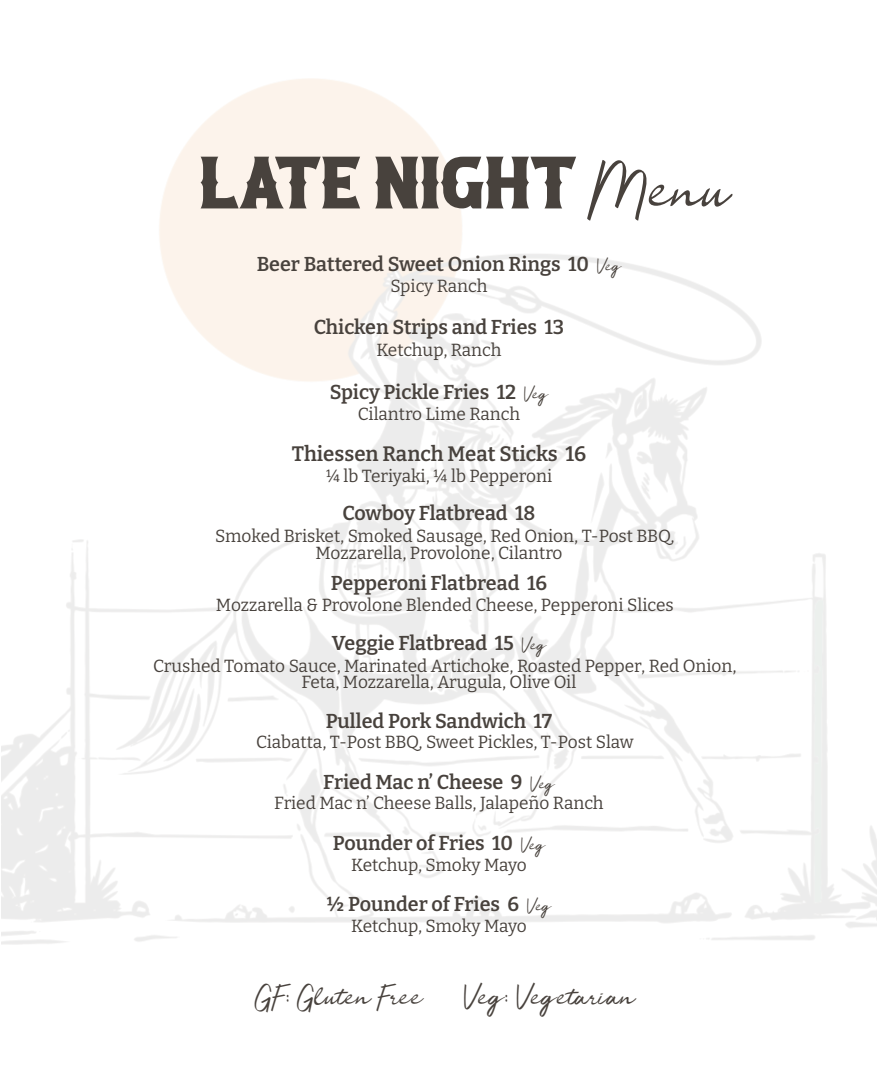
<style>
.page{position:relative;width:882px;height:1065px;background:#fff}
.page>*{position:absolute;margin:0;border:0;box-sizing:border-box;transform-origin:0 0}
.t1{font:73.85px "ROADSTORE";letter-spacing:-.01em;color:#48423d}
.t2{font:29.93px "Jelytta";color:#48423d}
.t3{font:600 20.82px "Bitter";color:#48423d}
.t4{font:600 20.12px "Bitter";color:#48423d}
.t5{font:17.5px/16.8px "Bitter";color:#48423d}
.s1{font-family:"Jelytta";font-size:67.02px}
.s2{font-family:"Jelytta";font-weight:400;font-size:18.38px}
</style>
<div class="page">
<h1 class="t1" style="left:199px;top:139px;width:532px">Late Night <span class="s1">Menu</span></h1>
<p class="t4" style="left:257px;top:252px;width:366px">Beer Battered Sweet Onion Rings 10 <span class="s2">Veg</span></p>
<p class="t5" style="left:390px;top:277px;width:98px">Spicy Ranch</p>
<p class="t4" style="left:313px;top:315px;width:252px">Chicken Strips and Fries 13</p>
<p class="t5" style="left:376px;top:341px;width:126px">Ketchup, Ranch</p>
<p class="t4" style="left:329px;top:380px;width:220px">Spicy Pickle Fries 12 <span class="s2">Veg</span></p>
<p class="t5" style="left:358px;top:406px;width:164px">Cilantro Lime Ranch</p>
<p class="t3" style="left:291px;top:441px;width:296px">Thiessen Ranch Meat Sticks 16</p>
<p class="t5" style="left:325px;top:467px;width:228px">¼ lb Teriyaki, ¼ lb Pepperoni</p>
<p class="t4" style="left:342px;top:501px;width:194px">Cowboy Flatbread 18</p>
<p class="t5" style="left:315px;top:528px;width:360px;text-indent:-100px">Smoked Brisket, Smoked Sausage, Red Onion, T-Post BBQ,<br>Mozzarella, Provolone, Cilantro</p>
<p class="t4" style="left:331px;top:571px;width:217px">Pepperoni Flatbread 16</p>
<p class="t5" style="left:216px;top:596px;width:459px">Mozzarella &amp; Provolone Blended Cheese, Pepperoni Slices</p>
<p class="t4" style="left:332px;top:631px;width:216px">Veggie Flatbread 15 <span class="s2">Veg</span></p>
<p class="t5" style="left:301px;top:657px;width:436px;text-indent:-148px">Crushed Tomato Sauce, Marinated Artichoke, Roasted Pepper, Red Onion,<br>Feta, Mozzarella, Arugula, Olive Oil</p>
<p class="t4" style="left:325px;top:708px;width:228px">Pulled Pork Sandwich 17</p>
<p class="t5" style="left:256px;top:733px;width:379px">Ciabatta, T-Post BBQ, Sweet Pickles, T-Post Slaw</p>
<p class="t4" style="left:323px;top:770px;width:233px">Fried Mac n’ Cheese 9 <span class="s2">Veg</span></p>
<p class="t5" style="left:274px;top:795px;width:331px">Fried Mac n’ Cheese Balls, Jalapeño Ranch</p>
<p class="t4" style="left:332px;top:831px;width:214px">Pounder of Fries 10 <span class="s2">Veg</span></p>
<p class="t5" style="left:351px;top:856px;width:177px">Ketchup, Smoky Mayo</p>
<p class="t4" style="left:326px;top:892px;width:226px">½ Pounder of Fries 6 <span class="s2">Veg</span></p>
<p class="t5" style="left:351px;top:917px;width:177px">Ketchup, Smoky Mayo</p>
<h2 class="t2" style="left:254px;top:975px;width:169px">GF: Gluten Free</h2>
<h2 class="t2" style="left:462px;top:975px;width:174px">Veg: Vegetarian</h2>
</div>
